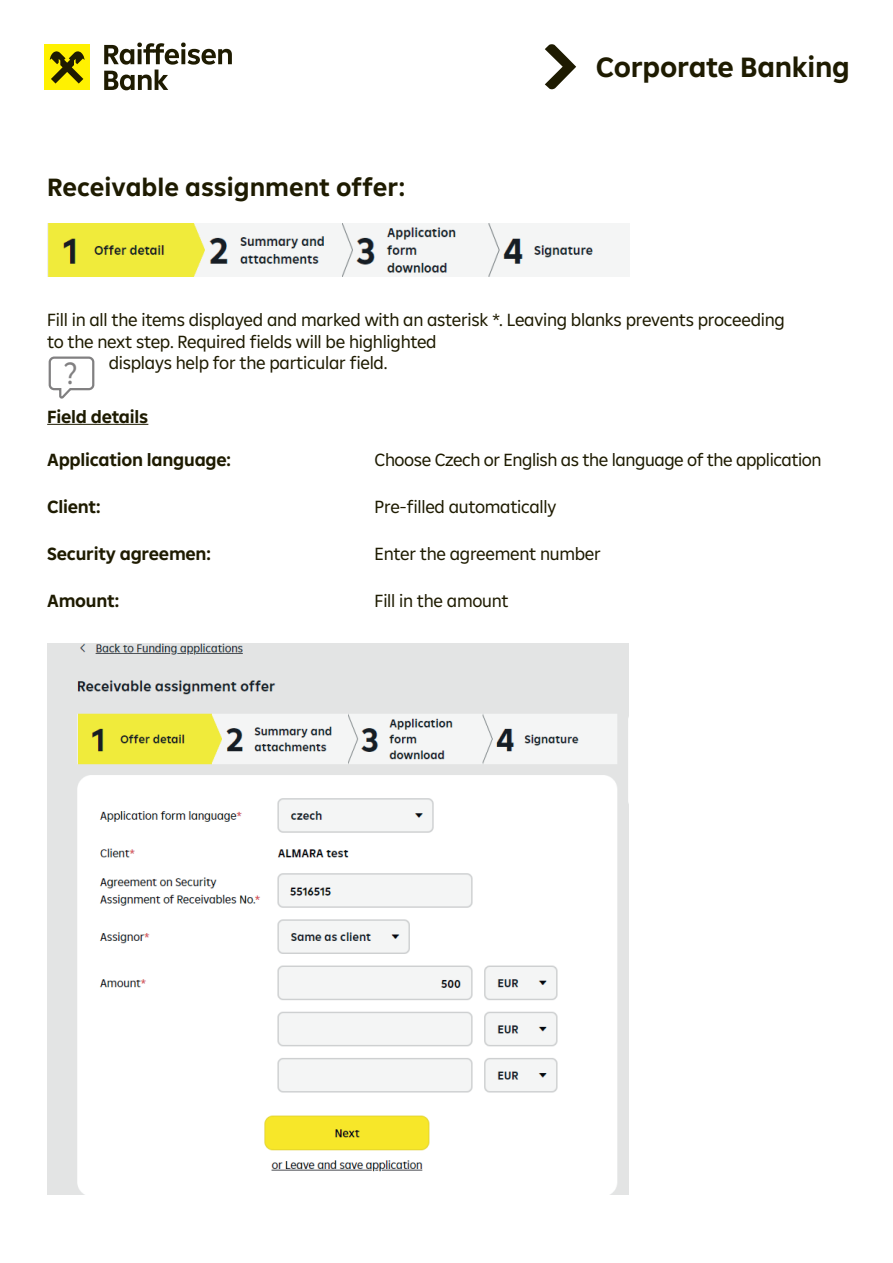
<style>
.page{position:relative;width:893px;height:1263px;background:#fff}
.page>*{position:absolute;margin:0;border:0;box-sizing:border-box;transform-origin:0 0}
.t1{font:31.5px "Amalia";color:#818081;scale:.92 1}
.t2{font:700 28.5px "Amalia";letter-spacing:-.01em;color:#1e1b01}
.t3{font:700 25.5px "Amalia";color:#1e1b01}
.t4{font:18px/21.6px "Amalia";letter-spacing:-.015em;color:#1e1b01}
.t5{font:700 18px "Amalia";letter-spacing:-.015em;color:#1e1b01}
</style>
<div class="page">
<svg style="left:104px;top:43px;width:128px;height:47px"></svg>
<div style="left:45px;top:45px;width:45px;height:45px;background:#fff101"></div>
<svg style="left:50px;top:51px;width:34px;height:33px"></svg>
<svg style="left:545px;top:44px;width:31px;height:46px"></svg>
<img style="left:47px;top:644px;width:582px;height:550px">
<img style="left:47px;top:223px;width:582px;height:53px">
<hr style="left:47px;top:424px;width:101px;height:1px;background:#1e1b01">
<svg style="left:48px;top:356px;width:47px;height:43px"></svg>
<p class="t3" style="left:47px;top:170px;width:359px">Receivable assignment offer:</p>
<h2 class="t2" style="left:596px;top:48px;width:255px">Corporate Banking</h2>
<p class="t4" style="left:47px;top:308px;width:739px">Fill in all the items displayed and marked with an asterisk *. Leaving blanks prevents proceeding to the next step. Required fields will be highlighted</p>
<p class="t4" style="left:109px;top:352px;width:280px">displays help for the particular field.</p>
<p class="t5" style="left:47px;top:405px;width:103px">Field details</p>
<p class="t5" style="left:47px;top:448px;width:185px">Application language:</p>
<p class="t4" style="left:375px;top:448px;width:448px">Choose Czech or English as the language of the application</p>
<p class="t5" style="left:47px;top:495px;width:55px">Client:</p>
<p class="t4" style="left:375px;top:495px;width:183px">Pre-filled automatically</p>
<p class="t5" style="left:47px;top:542px;width:165px">Security agreemen:</p>
<p class="t4" style="left:375px;top:542px;width:228px">Enter the agreement number</p>
<p class="t5" style="left:47px;top:589px;width:73px">Amount:</p>
<p class="t4" style="left:375px;top:589px;width:136px">Fill in the amount</p>
<p class="t1" style="left:64px;top:353px;width:16px">?</p>
</div>
